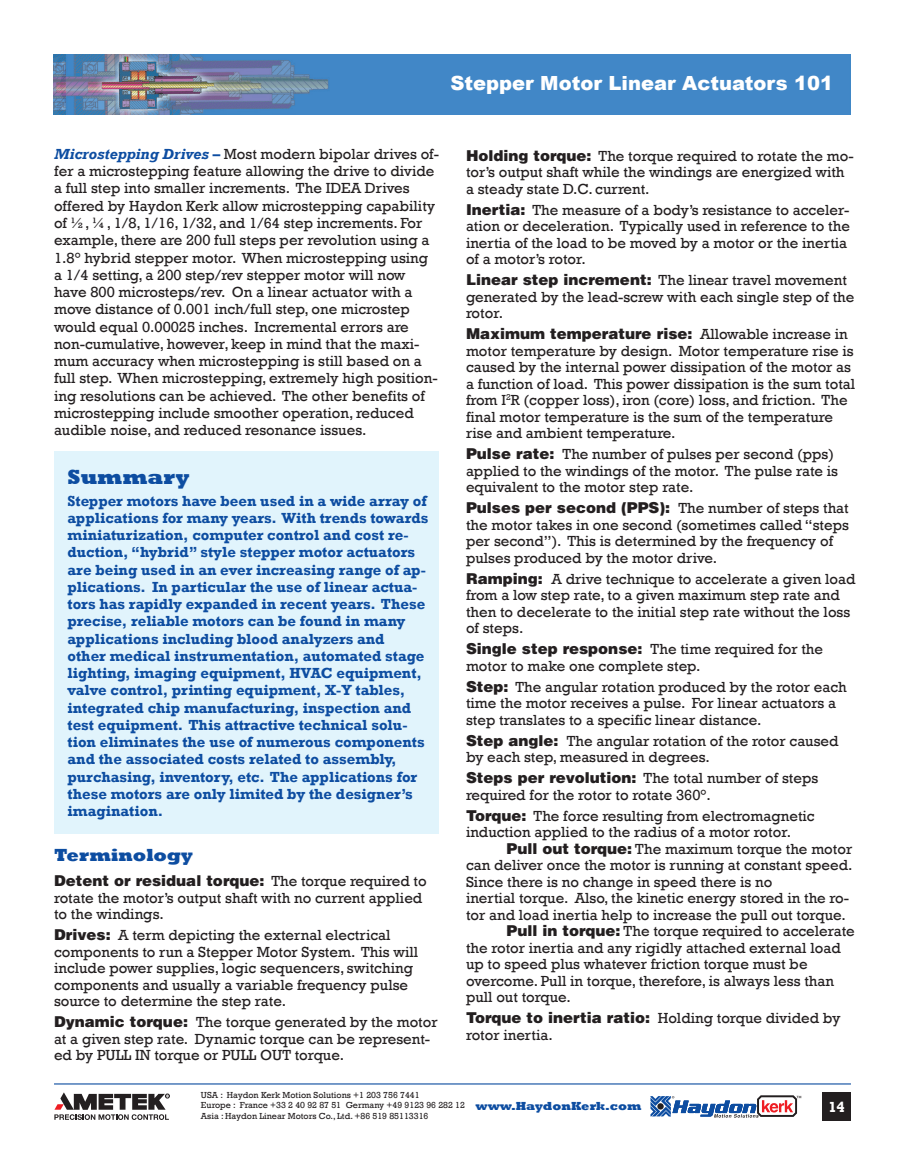
<style>
.page{position:relative;width:905px;height:1175px;background:#fff}
.page>*{position:absolute;margin:0;border:0;box-sizing:border-box;transform-origin:0 0}
.t1{font:800 21px "Rockwell";color:#0d4da1}
.t2{font:900 19.5px "Arial";color:#fff}
.t3{font:800 18px "Rockwell";color:#0d4da1}
.t4{font:15px/16.5px "Rockwell";color:#231f20}
.t5{font:700 15px/17.2px "Rockwell";color:#0d4da1}
.t6{font:900 15px "Helvetica";color:#231f20}
.t7{font:700 15px "Rockwell";color:#fff}
.t8{font:800 12px "Rockwell";color:#0d4da1}
.t9{font:9px/10.5px "Rockwell";color:#231f20}
.s1{font-weight:700;font-style:italic;color:#0d4da1}
.s2{font-family:"Rockwell";font-weight:400}
.s3{font-family:"Helvetica";font-weight:900}
</style>
<div class="page">
<div style="left:54px;top:451px;width:385px;height:382px;background:#e1f4fc"></div>
<img style="left:54px;top:54px;width:796px;height:60px">
<svg style="left:54px;top:1092px;width:115px;height:27px"></svg>
<svg style="left:650px;top:1095px;width:151px;height:22px"></svg>
<div style="left:822px;top:1092px;width:28px;height:28px;background:#231f20"></div>
<hr style="left:54px;top:1083px;width:796px;height:1px;background:#0d4da1">
<h2 class="t2" style="left:450px;top:69px;width:384px">Stepper Motor Linear Actuators 101</h2>
<p class="t4" style="left:54px;top:145px;width:386px;line-height:17.2px"><span class="s1">Microstepping Drives –</span> Most modern bipolar drives of&shy;fer a microstepping feature allowing the drive to divide a full step into smaller increments. The IDEA Drives offered by Haydon Kerk allow microstepping capability of ½, ¼, 1/8, 1/16, 1/32, and 1/64 step increments. For example, there are 200 full steps per revolution using a 1.8° hybrid stepper motor. When microstepping using a 1/4 setting, a 200 step/rev stepper motor will now have 800 microsteps/rev. On a linear actuator with a move distance of 0.001 inch/full step, one microstep would equal 0.00025 inches. Incremental errors are non-cumulative, however, keep in mind that the maxi&shy;mum accuracy when microstepping is still based on a full step. When microstepping, extremely high position&shy;ing resolutions can be achieved. The other benefits of microstepping include smoother operation, reduced audible noise, and reduced resonance issues.</p>
<h1 class="t1" style="left:68px;top:464px;width:124px">Summary</h1>
<p class="t5" style="left:68px;top:492px;width:362px">Stepper motors have been used in a wide array of applications for many years. With trends towards miniaturization, computer control and cost re&shy;duction, “hybrid” style stepper motor actuators are being used in an ever increasing range of ap&shy;plications. In particular the use of linear actua&shy;tors has rapidly expanded in recent years. These precise, reliable motors can be found in many applications including blood analyzers and<br>other medical instrumentation, automated stage lighting, imaging equipment, HVAC equipment, valve control, printing equipment, X-Y tables, integrated chip manufacturing, inspection and test equipment. This attractive technical solu&shy;tion eliminates the use of numerous components and the associated costs related to assembly, purchasing, inventory, etc. The applications for these motors are only limited by the designer’s imagination.</p>
<p class="t3" style="left:54px;top:844px;width:140px">Terminology</p>
<p class="t6" style="left:54px;top:871px;width:374px">Detent or residual torque: <span class="s2">The torque required to</span></p>
<p class="t4" style="left:54px;top:889px;width:370px">rotate the motor’s output shaft with no current applied to the windings.</p>
<p class="t4" style="left:54px;top:927px;width:366px"><span class="s3">Drives:</span> A term depicting the external electrical components to run a Stepper Motor System. This will include power supplies, logic sequencers, switching components and usually a variable frequency pulse source to determine the step rate.</p>
<p class="t4" style="left:54px;top:1014px;width:385px"><span class="s3">Dynamic torque:</span> The torque generated by the motor at a given step rate. Dynamic torque can be represent&shy;ed by PULL IN torque or PULL OUT torque.</p>
<p class="t4" style="left:466px;top:147px;width:389px"><span class="s3">Holding torque:</span> The torque required to rotate the mo&shy;tor’s output shaft while the windings are energized with a steady state D.C. current.</p>
<p class="t4" style="left:466px;top:201px;width:385px"><span class="s3">Inertia:</span> The measure of a body’s resistance to acceler&shy;ation or deceleration. Typically used in reference to the inertia of the load to be moved by a motor or the inertia of a motor’s rotor.</p>
<p class="t4" style="left:466px;top:272px;width:390px"><span class="s3">Linear step increment:</span> The linear travel movement generated by the lead-screw with each single step of the rotor.</p>
<p class="t6" style="left:466px;top:324px;width:383px">Maximum temperature rise: <span class="s2">Allowable increase in</span></p>
<p class="t4" style="left:466px;top:342px;width:391px">motor temperature by design. Motor temperature rise is caused by the internal power dissipation of the motor as a function of load. This power dissipation is the sum total from I<sup>2</sup>R (copper loss), iron (core) loss, and friction. The final motor temperature is the sum of the temperature rise and ambient temperature.</p>
<p class="t4" style="left:466px;top:446px;width:373px"><span class="s3">Pulse rate:</span> The number of pulses per second (pps) applied to the windings of the motor. The pulse rate is equivalent to the motor step rate.</p>
<p class="t6" style="left:466px;top:498px;width:384px">Pulses per second (PPS): <span class="s2">The number of steps that</span></p>
<p class="t4" style="left:466px;top:516px;width:384px">the motor takes in one second (sometimes called “steps per second”). This is determined by the frequency of pulses produced by the motor drive.</p>
<p class="t4" style="left:466px;top:570px;width:391px"><span class="s3">Ramping:</span> A drive technique to accelerate a given load from a low step rate, to a given maximum step rate and then to decelerate to the initial step rate without the loss of steps.</p>
<p class="t4" style="left:466px;top:641px;width:358px"><span class="s3">Single step response:</span> The time required for the motor to make one complete step.</p>
<p class="t4" style="left:466px;top:678px;width:382px"><span class="s3">Step:</span> The angular rotation produced by the rotor each time the motor receives a pulse. For linear actuators a step translates to a specific linear distance.</p>
<p class="t4" style="left:466px;top:732px;width:374px"><span class="s3">Step angle:</span> The angular rotation of the rotor caused by each step, measured in degrees.</p>
<p class="t4" style="left:466px;top:770px;width:354px"><span class="s3">Steps per revolution:</span> The total number of steps required for the rotor to rotate 360°.</p>
<p class="t4" style="left:466px;top:807px;width:350px"><span class="s3">Torque:</span> The force resulting from electromagnetic induction applied to the radius of a motor rotor.</p>
<p class="t4" style="left:506px;top:840px;width:347px"><span class="s3">Pull out torque:</span> The maximum torque the motor</p>
<p class="t4" style="left:466px;top:857px;width:388px">can deliver once the motor is running at constant speed.</p>
<p class="t4" style="left:466px;top:873px;width:308px">Since there is no change in speed there is no</p>
<p class="t4" style="left:466px;top:890px;width:384px">inertial torque. Also, the kinetic energy stored in the ro-</p>
<p class="t4" style="left:466px;top:906px;width:381px">tor and load inertia help to increase the pull out torque.</p>
<p class="t4" style="left:506px;top:923px;width:350px"><span class="s3">Pull in torque:</span> The torque required to accelerate</p>
<p class="t4" style="left:466px;top:939px;width:376px">the rotor inertia and any rigidly attached external load</p>
<p class="t4" style="left:466px;top:956px;width:343px">up to speed plus whatever friction torque must be</p>
<p class="t4" style="left:466px;top:972px;width:369px">overcome. Pull in torque, therefore, is always less than</p>
<p class="t4" style="left:466px;top:989px;width:106px">pull out torque.</p>
<p class="t4" style="left:466px;top:1010px;width:376px"><span class="s3">Torque to inertia ratio:</span> Holding torque divided by rotor inertia.</p>
<p class="t9" style="left:201px;top:1089px;width:265px">USA : Haydon Kerk Motion Solutions +1 203 756 7441<br>Europe : France +33 2 40 92 87 51 Germany +49 9123 96 282 12<br>Asia : Haydon Linear Motors Co., Ltd. +86 519 85113316</p>
<p class="t8" style="left:475px;top:1098px;width:167px">www.HaydonKerk.com</p>
<p class="t7" style="left:828px;top:1098px;width:18px">14</p>
</div>
